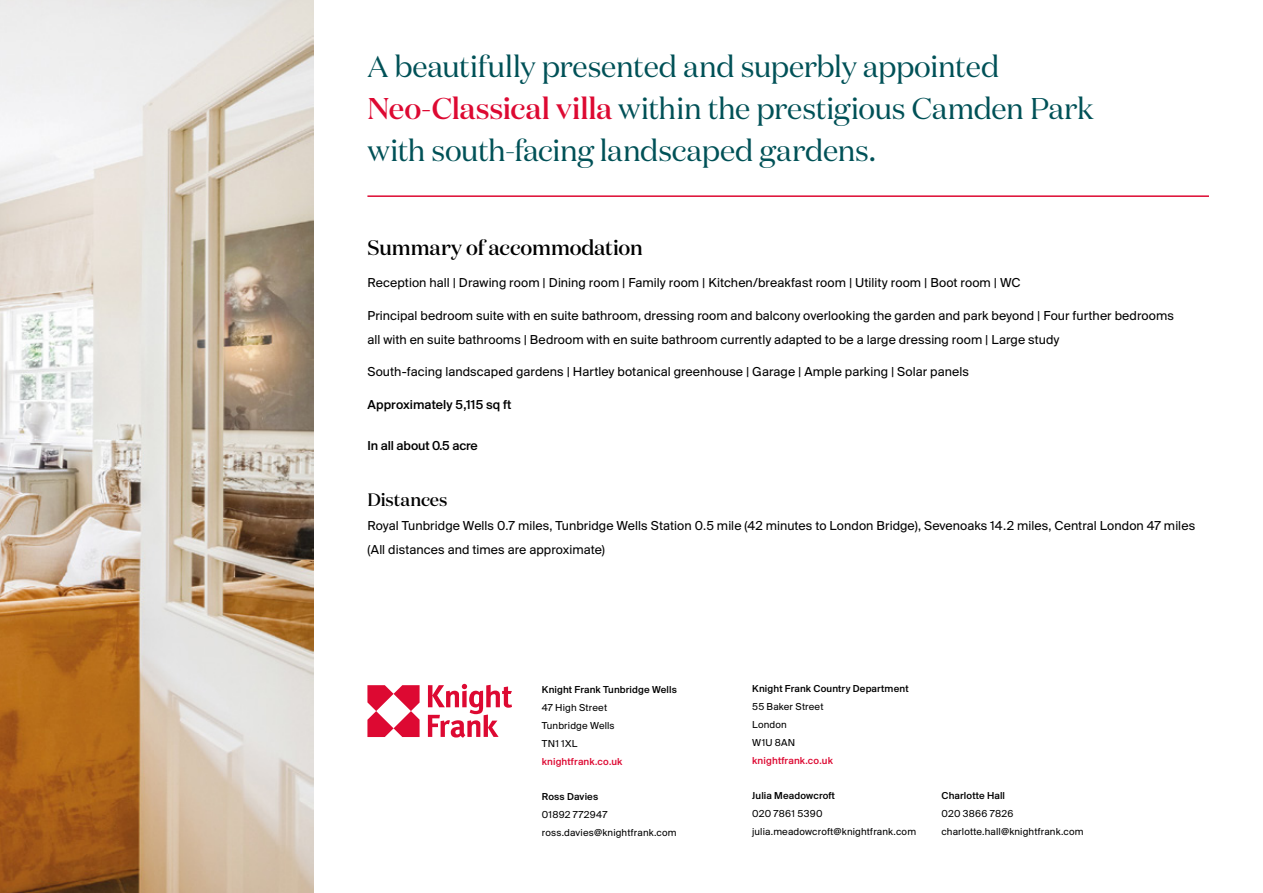
<style>
.page{position:relative;width:1263px;height:893px;background:#fff}
.page>*{position:absolute;margin:0;border:0;box-sizing:border-box;transform-origin:0 0}
.t1{font:30px/42px "Domaine Disp";letter-spacing:-.01em;color:#005157}
.t2{font:500 21px "Domaine Disp";letter-spacing:-.01em;color:#000}
.t3{font:500 18px "Domaine Disp";color:#000}
.t4{font:13.5px/24px "Suisse BP Intl";letter-spacing:.005em;color:#000}
.t5{font:500 13.5px "Suisse BP Intl";color:#000}
.t6{font:10.5px/18px "Suisse BP Intl";letter-spacing:.015em;color:#000}
.t7{font:500 10.5px "Suisse BP Intl";letter-spacing:.015em;color:#000}
.t8{font:500 10.5px "Suisse BP Intl";letter-spacing:.015em;color:#dd0932}
.s1{font-weight:500;color:#dd0932}
</style>
<div class="page">
<img style="left:0;top:0;width:313px;height:893px">
<svg style="left:367px;top:684px;width:145px;height:54px"></svg>
<hr style="left:367px;top:195px;width:842px;height:2px;background:#dd0932">
<h1 class="t1" style="left:367px;top:46px;width:727px">A beautifully presented and superbly appointed<br><span class="s1">Neo-Classical villa</span> within the prestigious Camden Park with south-facing landscaped gardens.</h1>
<h2 class="t2" style="left:367px;top:234px;width:277px">Summary of accommodation</h2>
<p class="t4" style="left:367px;top:270px;width:655px">Reception hall | Drawing room | Dining room | Family room | Kitchen/breakfast room | Utility room | Boot room | WC</p>
<p class="t4" style="left:367px;top:303px;width:808px">Principal bedroom suite with en suite bathroom, dressing room and balcony overlooking the garden and park beyond | Four further bedrooms all with en suite bathrooms | Bedroom with en suite bathroom currently adapted to be a large dressing room | Large study</p>
<p class="t4" style="left:367px;top:359px;width:603px">South-facing landscaped gardens | Hartley botanical greenhouse | Garage | Ample parking | Solar panels</p>
<p class="t5" style="left:367px;top:396px;width:146px">Approximately 5,115 sq ft</p>
<p class="t5" style="left:367px;top:438px;width:112px">In all about 0.5 acre</p>
<h3 class="t3" style="left:367px;top:488px;width:82px">Distances</h3>
<p class="t4" style="left:367px;top:513px;width:829px">Royal Tunbridge Wells 0.7 miles, Tunbridge Wells Station 0.5 mile (42 minutes to London Bridge), Sevenoaks 14.2 miles, Central London 47 miles (All distances and times are approximate)</p>
<p class="t7" style="left:542px;top:683px;width:137px">Knight Frank Tunbridge Wells</p>
<p class="t6" style="left:542px;top:698px;width:74px">47 High Street<br>Tunbridge Wells<br>TN1 1XL</p>
<p class="t8" style="left:542px;top:755px;width:82px">knightfrank.co.uk</p>
<p class="t7" style="left:542px;top:790px;width:58px">Ross Davies</p>
<p class="t6" style="left:542px;top:805px;width:136px">01892 772947 ross.davies@knightfrank.com</p>
<p class="t7" style="left:752px;top:683px;width:158px">Knight Frank Country Department</p>
<p class="t6" style="left:752px;top:698px;width:73px">55 Baker Street<br>London<br>W1U 8AN</p>
<p class="t8" style="left:752px;top:755px;width:82px">knightfrank.co.uk</p>
<p class="t7" style="left:752px;top:790px;width:84px">Julia Meadowcroft</p>
<p class="t6" style="left:752px;top:805px;width:165px">020 7861 5390 julia.meadowcroft@knightfrank.com</p>
<p class="t7" style="left:941px;top:790px;width:65px">Charlotte Hall</p>
<p class="t6" style="left:941px;top:805px;width:144px">020 3866 7826 charlotte.hall@knightfrank.com</p>
</div>
